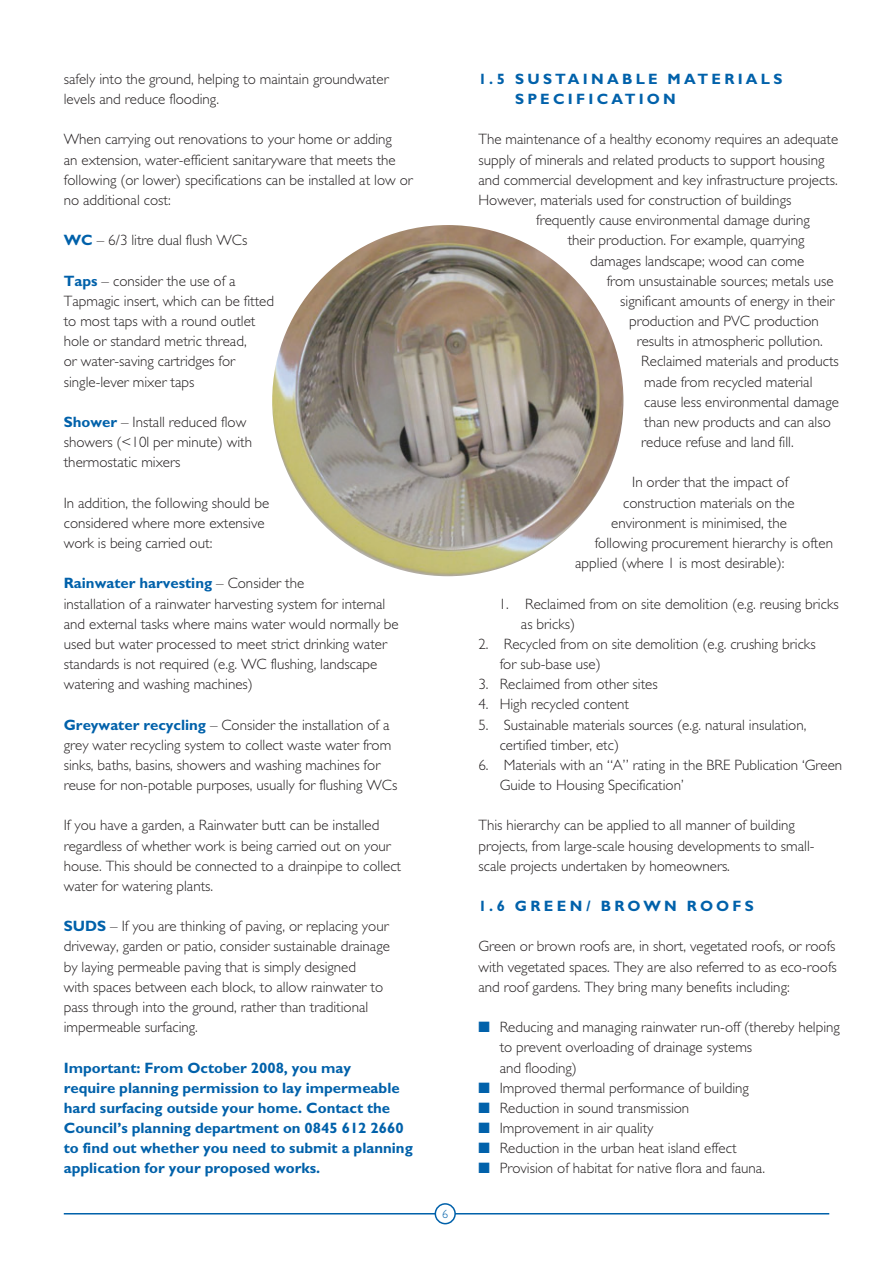
<style>
.page{position:relative;width:893px;height:1263px;background:#fff}
.page>*{position:absolute;margin:0;border:0;box-sizing:border-box;transform-origin:0 0}
.t1{font:300 15px/20.2px "Gill Sans";color:#231f20}
.t2{font:700 15px/20.2px "Gill Sans";color:#0161aa}
.t3{font:700 15px/20.2px "Gill Sans";letter-spacing:.215em;color:#0161aa}
.t4{font:300 12px "Gill Sans";color:#0161aa}
.s1{font-weight:700;color:#0161aa}
.s2{color:#0161aa}
</style>
<div class="page">
<hr style="left:64px;top:1213px;width:765px;height:2px;background:#0161aa">
<img style="left:272px;top:225px;width:351px;height:351px;border-radius:50%">
<div style="left:435px;top:1204px;width:20px;height:20px;background:#fff;border-radius:50%"></div>
<div style="left:435px;top:1203px;width:21px;height:21px;border:2px solid #0161aa;border-radius:50%"></div>
<p class="t3" style="left:515px;top:70px;width:269px;text-indent:-37px">1.5 SUSTAINABLE MATERIALS<br>SPECIFICATION</p>
<p class="t1" style="left:478px;top:131px;width:361px">The maintenance of a healthy economy requires an adequate supply of minerals and related products to support housing and commercial development and key infrastructure projects.<br>However, materials used for construction of buildings</p>
<p class="t1" style="left:64px;top:70px;width:326px">safely into the ground, helping to maintain groundwater levels and reduce flooding.</p>
<p class="t1" style="left:64px;top:131px;width:351px">When carrying out renovations to your home or adding<br>an extension, water-efficient sanitaryware that meets the following (or lower) specifications can be installed at low or no additional cost:</p>
<p class="t1" style="left:64px;top:232px;width:185px"><span class="s1">WC</span> – 6/3 litre dual flush WCs</p>
<p class="t1" style="left:568px;top:232px;width:238px;text-align:right">their production. For example, quarrying damages landscape; wood can come</p>
<p class="t1" style="left:64px;top:272px;width:173px"><span class="s1">Taps</span> – consider the use of a</p>
<p class="t1" style="left:607px;top:272px;width:228px">from unsustainable sources; metals use</p>
<p class="t1" style="left:64px;top:292px;width:212px">Tapmagic insert, which can be fitted</p>
<p class="t1" style="left:620px;top:292px;width:216px">significant amounts of energy in their</p>
<p class="t1" style="left:64px;top:313px;width:193px">to most taps with a round outlet</p>
<p class="t1" style="left:536px;top:212px;width:275px">frequently cause environmental damage during</p>
<p class="t1" style="left:629px;top:313px;width:191px">production and PVC production</p>
<p class="t1" style="left:64px;top:333px;width:184px">hole or standard metric thread,</p>
<p class="t1" style="left:637px;top:333px;width:188px">results in atmospheric pollution.</p>
<p class="t1" style="left:64px;top:353px;width:173px">or water-saving cartridges for</p>
<p class="t1" style="left:641px;top:353px;width:199px">Reclaimed materials and products</p>
<p class="t1" style="left:64px;top:373px;width:132px">single-lever mixer taps</p>
<p class="t1" style="left:644px;top:373px;width:170px">made from recycled material</p>
<p class="t1" style="left:644px;top:393px;width:196px">cause less environmental damage</p>
<p class="t1" style="left:64px;top:413px;width:184px"><span class="s1">Shower</span> – Install reduced flow</p>
<p class="t1" style="left:644px;top:413px;width:188px">than new products and can also</p>
<p class="t1" style="left:64px;top:434px;width:190px">showers (&lt;10l per minute) with</p>
<p class="t1" style="left:641px;top:434px;width:154px">reduce refuse and land fill.</p>
<p class="t1" style="left:64px;top:454px;width:118px">thermostatic mixers</p>
<p class="t1" style="left:632px;top:474px;width:158px">In order that the impact of</p>
<p class="t1" style="left:64px;top:494px;width:207px">In addition, the following should be</p>
<p class="t1" style="left:623px;top:494px;width:173px">construction materials on the</p>
<p class="t1" style="left:64px;top:514px;width:202px">considered where more extensive</p>
<p class="t1" style="left:611px;top:514px;width:177px">environment is minimised, the</p>
<p class="t1" style="left:64px;top:534px;width:150px">work is being carried out:</p>
<p class="t1" style="left:595px;top:534px;width:240px">following procurement hierarchy is often</p>
<p class="t1" style="left:64px;top:575px;width:336px"><span class="s1">Rainwater harvesting</span> – Consider the<br>installation of a rainwater harvesting system for internal and external tasks where mains water would normally be used but water processed to meet strict drinking water standards is not required (e.g. WC flushing, landscape watering and washing machines)</p>
<p class="t1" style="left:64px;top:716px;width:335px"><span class="s1">Greywater recycling</span> – Consider the installation of a grey water recycling system to collect waste water from sinks, baths, basins, showers and washing machines for reuse for non-potable purposes, usually for flushing WCs</p>
<p class="t1" style="left:64px;top:817px;width:339px">If you have a garden, a Rainwater butt can be installed regardless of whether work is being carried out on your house. This should be connected to a drainpipe to collect water for watering plants.</p>
<p class="t1" style="left:64px;top:918px;width:328px"><span class="s1">SUDS</span> – If you are thinking of paving, or replacing your driveway, garden or patio, consider sustainable drainage by laying permeable paving that is simply designed<br>with spaces between each block, to allow rainwater to pass through into the ground, rather than traditional impermeable surfacing.</p>
<p class="t2" style="left:64px;top:1059px;width:351px">Important: From October 2008, you may<br>require planning permission to lay impermeable hard surfacing outside your home. Contact the Council’s planning department on 0845 612 2660 to find out whether you need to submit a planning application for your proposed works.</p>
<p class="t4" style="left:442px;top:1210px;width:7px">6</p>
<p class="t1" style="left:575px;top:555px;width:211px">applied (where 1 is most desirable):</p>
<p class="t1" style="left:521px;top:595px;width:319px;text-indent:-22px">1. Reclaimed from on site demolition (e.g. reusing bricks as bricks)</p>
<p class="t1" style="left:500px;top:635px;width:317px;text-indent:-21px">2. Recycled from on site demolition (e.g. crushing bricks for sub-base use)</p>
<p class="t1" style="left:478px;top:676px;width:181px">3. Reclaimed from other sites</p>
<p class="t1" style="left:478px;top:696px;width:152px">4. High recycled content</p>
<p class="t1" style="left:500px;top:716px;width:308px;text-indent:-21px">5. Sustainable materials sources (e.g. natural insulation, certified timber, etc)</p>
<p class="t1" style="left:500px;top:756px;width:344px;text-indent:-21px">6. Materials with an “A” rating in the BRE Publication ‘Green<br>Guide to Housing Specification’</p>
<p class="t1" style="left:478px;top:817px;width:338px">This hierarchy can be applied to all manner of building projects, from large-scale housing developments to small&shy;scale projects undertaken by homeowners.</p>
<p class="t3" style="left:478px;top:898px;width:277px">1.6 GREEN/ BROWN ROOFS</p>
<p class="t1" style="left:478px;top:938px;width:360px;text-align:justify">Green or brown roofs are, in short, vegetated roofs, or roofs with vegetated spaces. They are also referred to as eco-roofs and roof gardens. They bring many benefits including:</p>
<p class="t1" style="left:500px;top:1019px;width:342px;text-indent:-21px"><span class="s2">■</span> Reducing and managing rainwater run-off (thereby helping to prevent overloading of drainage systems<br>and flooding)</p>
<p class="t1" style="left:478px;top:1079px;width:272px"><span class="s2">■</span> Improved thermal performance of building</p>
<p class="t1" style="left:478px;top:1099px;width:212px"><span class="s2">■</span> Reduction in sound transmission</p>
<p class="t1" style="left:478px;top:1120px;width:177px"><span class="s2">■</span> Improvement in air quality</p>
<p class="t1" style="left:478px;top:1140px;width:260px"><span class="s2">■</span> Reduction in the urban heat island effect</p>
<p class="t1" style="left:478px;top:1160px;width:288px"><span class="s2">■</span> Provision of habitat for native flora and fauna.</p>
</div>
